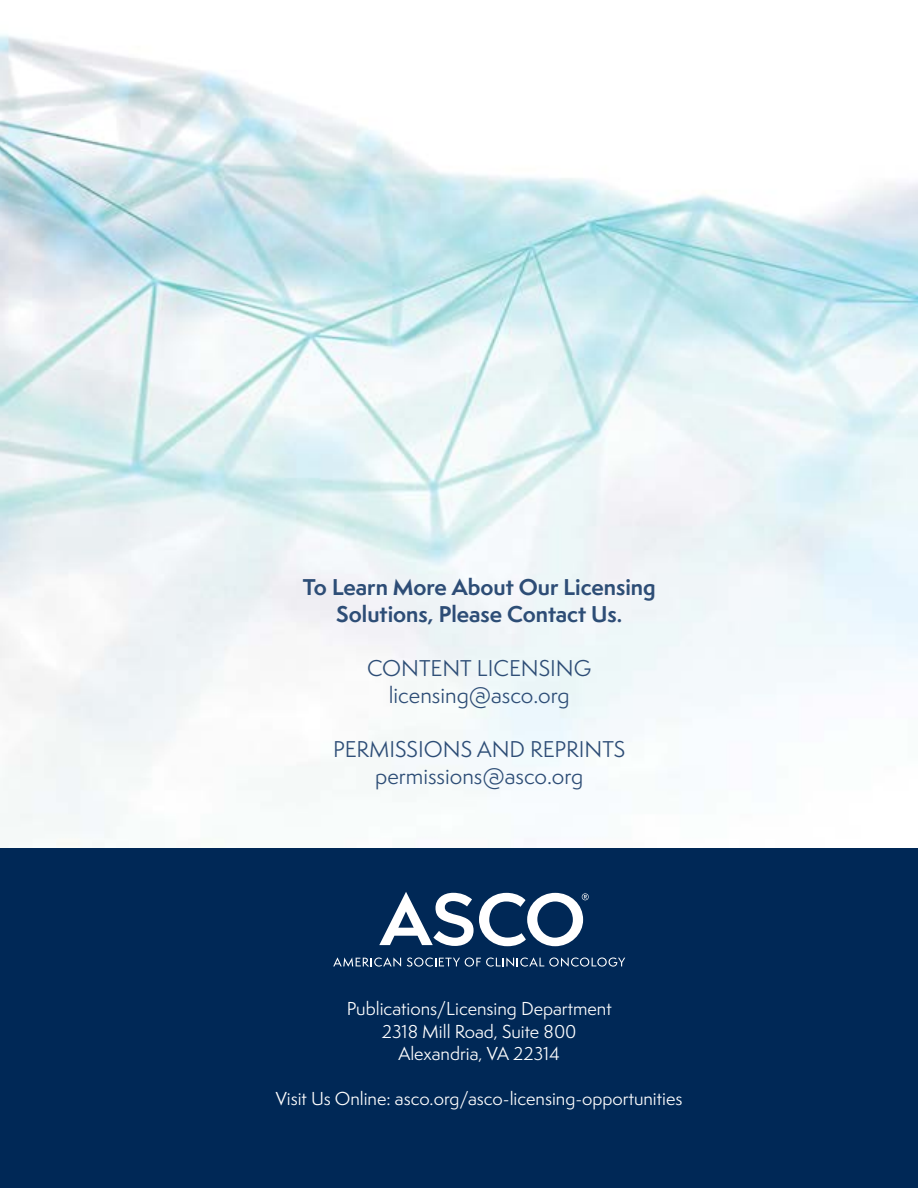
<style>
.page{position:relative;width:918px;height:1188px;background:#fff}
.page>*{position:absolute;margin:0;border:0;box-sizing:border-box;transform-origin:0 0}
.t1{font:21px/27px "Semplicita Pro";color:#2d4d76;text-align:center}
.t2{font:700 21px/27px "Semplicita Pro";color:#2d4d76;text-align:center}
.t3{font:17.25px/22.5px "Semplicita Pro";color:#fff;text-align:center}
</style>
<div class="page">
<div style="left:0;top:848px;width:918px;height:340px;background:#002856"></div>
<img style="left:0;top:34px;width:918px;height:804px">
<svg style="left:333px;top:957px;width:68px;height:10px"></svg>
<svg style="left:407px;top:957px;width:218px;height:10px"></svg>
<svg style="left:379px;top:892px;width:210px;height:54px"></svg>
<p class="t2" style="left:303px;top:573px;width:354px">To Learn More About Our Licensing<br>Solutions, Please Contact Us.</p>
<p class="t1" style="left:367px;top:654px;width:226px">CONTENT LICENSING licensing@asco.org</p>
<p class="t1" style="left:333px;top:735px;width:294px">PERMISSIONS AND REPRINTS permissions@asco.org</p>
<p class="t3" style="left:347px;top:997px;width:266px">Publications/Licensing Department<br>2318 Mill Road, Suite 800<br>Alexandria, VA 22314</p>
<p class="t3" style="left:276px;top:1087px;width:408px">Visit Us Online: asco.org/asco-licensing-opportunities</p>
</div>
